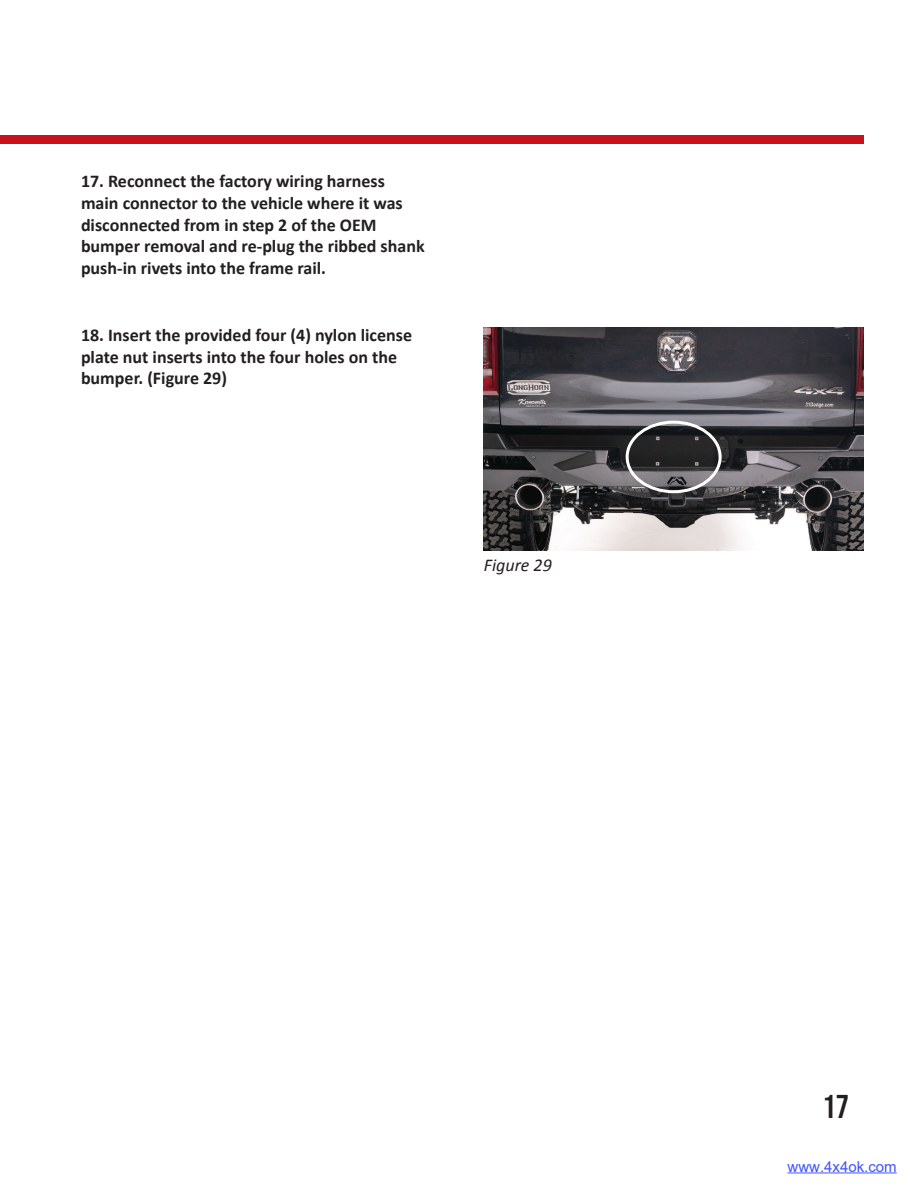
<style>
.page{position:relative;width:918px;height:1188px;background:#fff}
.page>*{position:absolute;margin:0;border:0;box-sizing:border-box;transform-origin:0 0}
.t1{font:33px "Bebas Neue";color:#231f20}
.t2{font:700 18px/21.6px "Calibri";color:#231f20}
.t3{font:italic 18px "Calibri";color:#231f20}
.t4{font:15px "Arial";color:#4054ff}
</style>
<div class="page">
<div style="left:0;top:135px;width:864px;height:9px;background:#c6131b"></div>
<img style="left:484px;top:328px;width:380px;height:223px">
<div style="left:626px;top:421px;width:96px;height:72px;border:3px solid #fff;border-radius:50%"></div>
<hr style="left:788px;top:1173px;width:109px;height:1px;background:#4054ff">
<p class="t2" style="left:81px;top:171px;width:345px">17. Reconnect the factory wiring harness main connector to the vehicle where it was disconnected from in step 2 of the OEM bumper removal and re-plug the ribbed shank push-in rivets into the frame rail.</p>
<p class="t2" style="left:81px;top:324px;width:333px">18. Insert the provided four (4) nylon license plate nut inserts into the four holes on the bumper. (Figure 29)</p>
<p class="t3" style="left:484px;top:553px;width:69px">Figure 29</p>
<h1 class="t1" style="left:823px;top:1088px;width:28px">17</h1>
<p class="t4" style="left:788px;top:1156px;width:111px">www.4x4ok.com</p>
</div>
